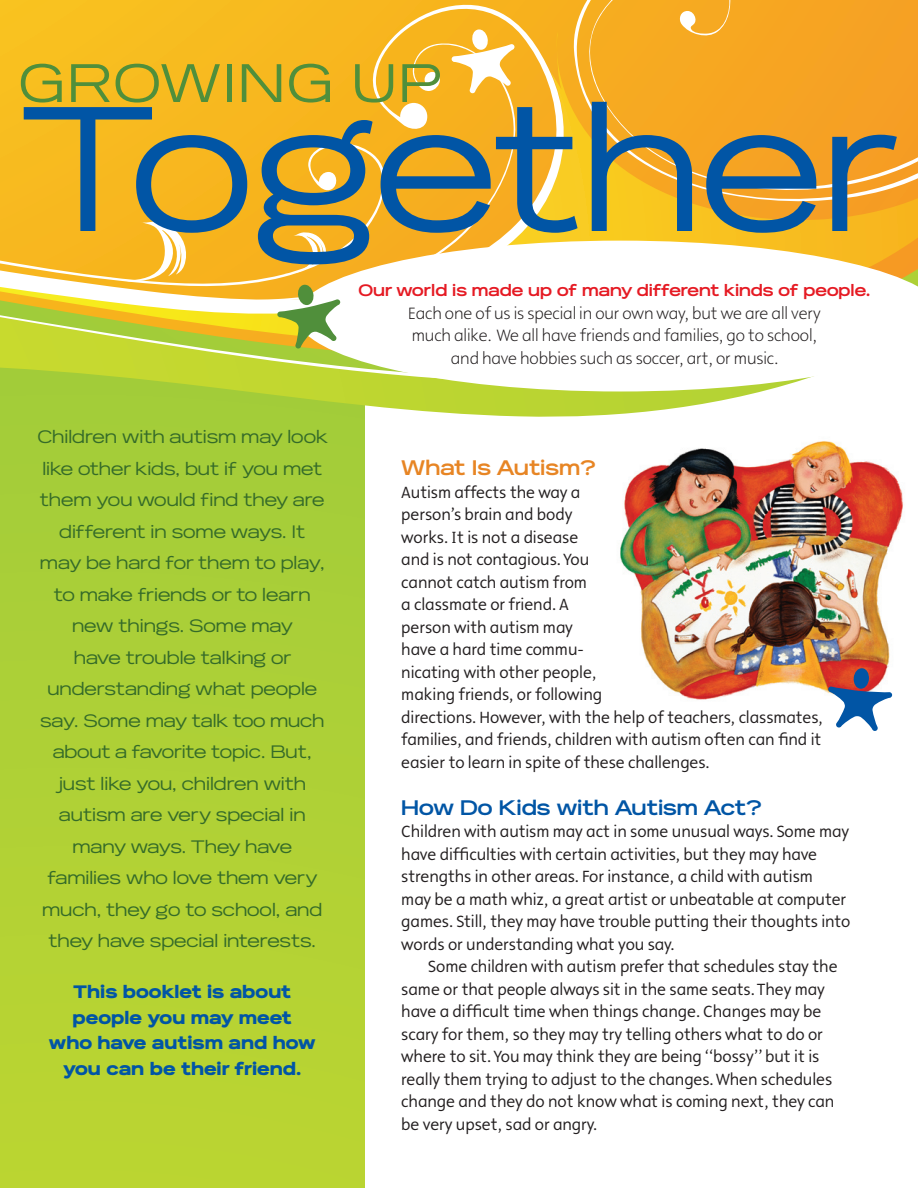
<style>
.page{position:relative;width:918px;height:1188px;background:#fff}
.page>*{position:absolute;margin:0;border:0;box-sizing:border-box;transform-origin:0 0}
.t1{font:177px "Reservation Wide";color:#0155a5}
.t2{font:54px "Reservation Wide";letter-spacing:.02em;color:#508f3b}
.t3{font:700 21px "Reservation Wide";color:#0155a5}
.t4{font:700 21px "Reservation Wide";color:#e78524}
.t5{font:18px/31.5px "Reservation Wide";color:#356b29;text-align:center}
.t6{font:900 18px/25.5px "Reservation Wide";color:#0155a5;text-align:center}
.t7{font:300 16.5px/22.5px "Malcom";color:#231f20}
.t8{font:300 16.5px/22.5px "Malcom";color:#231f20;text-align:center}
.s1{font-family:"Reservation Wide";font-weight:700;color:#e51a23}
</style>
<div class="page">
<img style="left:620px;top:441px;width:283px;height:259px">
<div style="left:0;top:347px;width:364px;height:841px;background:#afd136"></div>
<svg style="left:0;top:389px;width:759px;height:30px"></svg>
<svg style="left:0;top:0;width:572px;height:389px;fill:#c3d830"></svg>
<svg style="left:0;top:32px;width:918px;height:321px;background:#e5c429"></svg>
<svg style="left:0;top:0;width:568px;height:321px;background:#f6c231"></svg>
<div style="left:0;top:139px;width:212px;height:150px;background:#f8b81f"></div>
<div style="left:212px;top:38px;width:327px;height:264px;background:#f7b21e"></div>
<svg style="left:572px;top:0;width:346px;height:204px;background:#f7ba36"></svg>
<svg style="left:582px;top:0;width:336px;height:195px;background:#f6a928"></svg>
<svg style="left:109px;top:221px;width:81px;height:61px"></svg>
<svg style="left:284px;top:232px;width:43px;height:42px"></svg>
<svg style="left:297px;top:241px;width:621px;height:151px"></svg>
<svg style="left:277px;top:284px;width:63px;height:65px"></svg>
<svg style="left:828px;top:668px;width:64px;height:63px"></svg>
<svg style="left:452px;top:29px;width:63px;height:65px"></svg>
<p class="t2" style="left:18px;top:52px;width:425px">Growing Up</p>
<p class="t1" style="left:18px;top:67px;width:883px">Together</p>
<p class="t5" style="left:37px;top:421px;width:292px">Children with autism may look like other kids, but if you met them you would find they are different in some ways. I t may be hard for them to play, to make friends or to learn new things. Some may<br>have trouble talking or understanding what people say. Some may talk too much about a favorite topic. But, just like you, children with autism are very special in many ways. They have families who love them very much, they go to school, and they have special interests.</p>
<p class="t6" style="left:49px;top:980px;width:268px">This booklet is about people you may meet who have autism and how you can be their friend.</p>
<p class="t8" style="left:358px;top:279px;width:513px"><span class="s1">Our world is made up of many different kinds of people.<br></span>Each one of us is special in our own way, but we are all very<br>much alike. We all have friends and families, go to school,<br>and have hobbies such as soccer, art, or music.</p>
<p class="t4" style="left:401px;top:455px;width:196px">What Is Autism?</p>
<p class="t7" style="left:401px;top:481px;width:424px">Autism affects the way a<br>person’s brain and body<br>works. It is not a disease<br>and is not contagious. You<br>cannot catch autism from<br>a classmate or friend. A<br>person with autism may<br>have a hard time commu-<br>nicating with other people,<br>making friends, or following<br>directions. However, with the help of teachers, classmates, families, and friends, children with autism often can find it easier to learn in spite of these challenges.</p>
<p class="t3" style="left:401px;top:795px;width:362px">How Do Kids with Autism Act?</p>
<p class="t7" style="left:401px;top:820px;width:451px">Children with autism may act in some unusual ways. Some may have difficulties with certain activities, but they may have strengths in other areas. For instance, a child with autism<br>may be a math whiz, a great artist or unbeatable at computer games. Still, they may have trouble putting their thoughts into words or understanding what you say.</p>
<p class="t7" style="left:401px;top:955px;width:438px;text-indent:27px">Some children with autism prefer that schedules stay the same or that people always sit in the same seats. They may have a difficult time when things change. Changes may be scary for them, so they may try telling others what to do or where to sit. You may think they are being “bossy” but it is really them trying to adjust to the changes. When schedules change and they do not know what is coming next, they can be very upset, sad or angry.</p>
</div>
